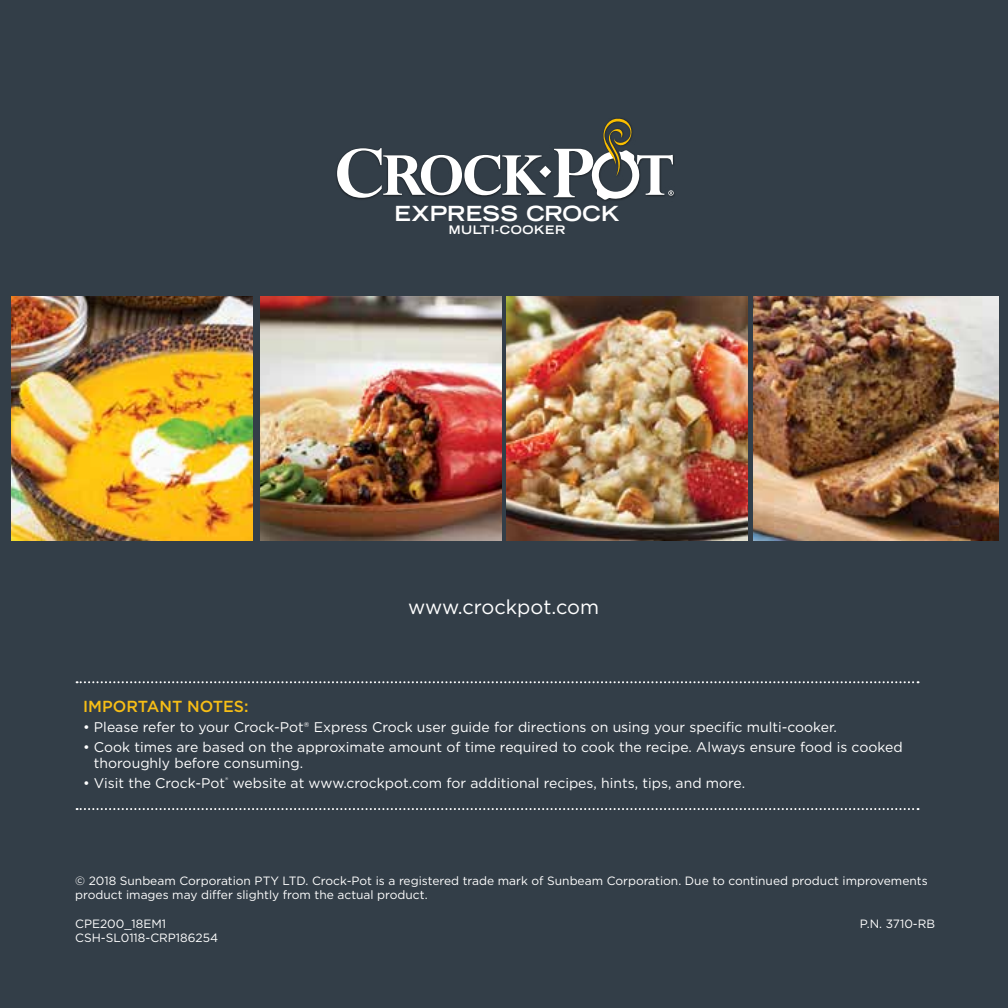
<style>
.page{position:relative;width:1008px;height:1008px;background:#333e48}
.page>*{position:absolute;margin:0;border:0;box-sizing:border-box;transform-origin:0 0}
.t1{font:700 expanded 20.8px "Trade Gothic LH";letter-spacing:.015em;color:#fff}
.t2{font:20px "Gotham";color:#fff}
.t3{font:500 16px "Gotham";color:#f7be16}
.t4{font:14px/16px "Gotham";color:#fff}
.t5{font:12px/14px "Gotham";color:#fff}
.t6{font:700 expanded 11.8px "Trade Gothic LH";letter-spacing:.05em;color:#fff}
</style>
<div class="page">
<svg style="left:337px;top:118px;width:337px;height:81px"></svg>
<svg style="left:77px;top:681px;width:842px;height:2px"></svg>
<svg style="left:77px;top:808px;width:842px;height:2px"></svg>
<img style="left:754px;top:296px;width:244px;height:245px">
<img style="left:12px;top:296px;width:241px;height:245px">
<img style="left:260px;top:296px;width:241px;height:245px">
<img style="left:506px;top:296px;width:241px;height:245px">
<h1 class="t1" style="left:395px;top:200px;width:227px">EXPRESS CROCK</h1>
<p class="t6" style="left:449px;top:222px;width:118px">MULTI-COOKER</p>
<h2 class="t2" style="left:408px;top:594px;width:193px">www.crockpot.com</h2>
<p class="t3" style="left:83px;top:697px;width:167px">IMPORTANT NOTES:</p>
<p class="t4" style="left:83px;top:719px;width:755px">• Please refer to your Crock-Pot® Express Crock user guide for directions on using your specific multi-cooker.</p>
<p class="t4" style="left:94px;top:739px;width:810px;text-indent:-11px">• Cook times are based on the approximate amount of time required to cook the recipe. Always ensure food is cooked thoroughly before consuming.</p>
<p class="t4" style="left:83px;top:775px;width:664px">• Visit the Crock-Pot<sup>®</sup> website at www.crockpot.com for additional recipes, hints, tips, and more.</p>
<p class="t5" style="left:75px;top:874px;width:854px">© 2018 Sunbeam Corporation PTY LTD. Crock-Pot is a registered trade mark of Sunbeam Corporation. Due to continued product improvements product images may differ slightly from the actual product.</p>
<p class="t5" style="left:75px;top:916px;width:93px">CPE200_18EM1</p>
<p class="t5" style="left:860px;top:916px;width:77px">P.N. 3710-RB</p>
<p class="t5" style="left:75px;top:931px;width:144px">CSH-SL0118-CRP186254</p>
</div>
